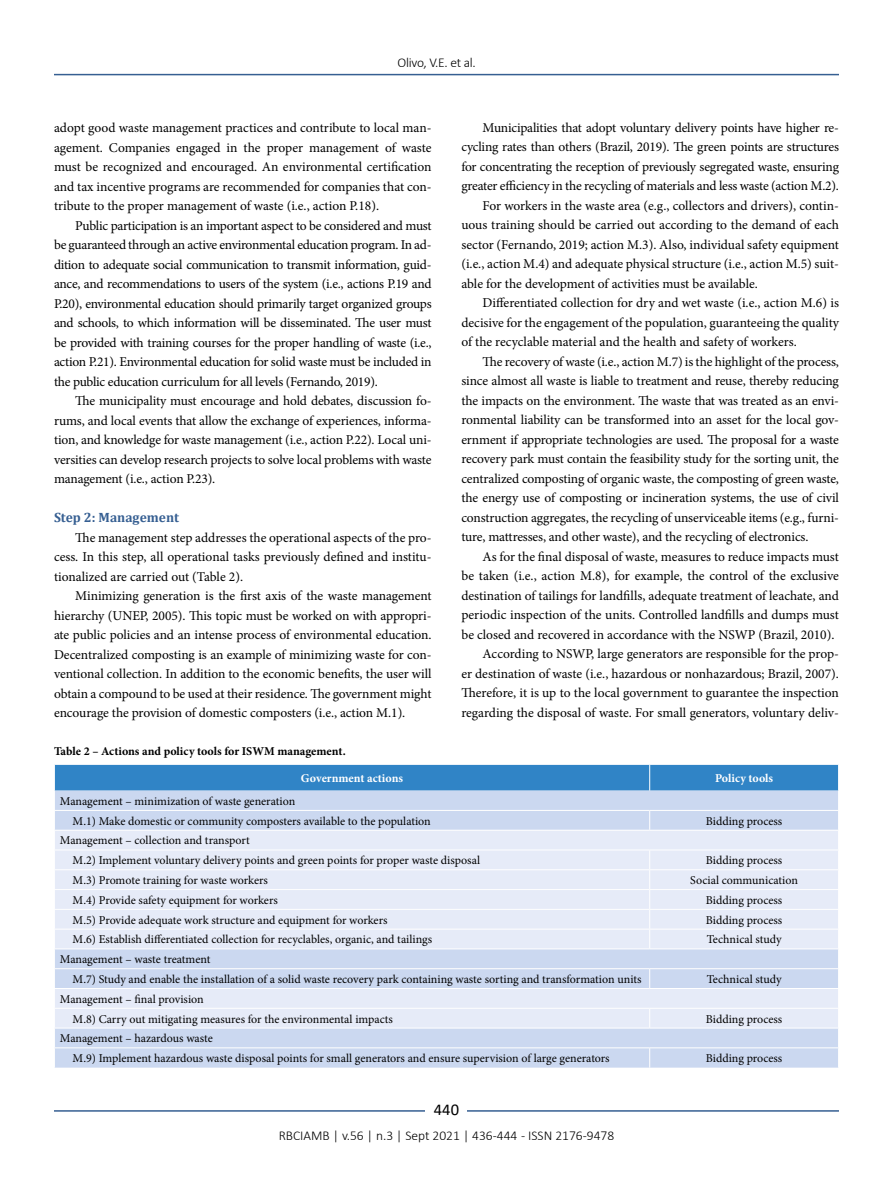
<style>
.page{position:relative;width:893px;height:1191px;background:#fff}
.page>*{position:absolute;margin:0;border:0;box-sizing:border-box;transform-origin:0 0}
.t1{font:16.5px "Calibri";color:#000}
.t2{font:13.5px/19.5px "Minion Pro";letter-spacing:-.01em;color:#000;text-align:justify}
.t3{font:300 13.5px "Calibri";color:#000}
.t4{font:700 13.5px "Cambria";color:#365f92}
.t5{font:300 13.5px "Calibri";letter-spacing:-.02em;color:#000}
.t6{font:12px/19.8px "Minion Pro";letter-spacing:-.005em;color:#000}
.t7{font:700 12px "Minion Pro";color:#000}
.t8{font:700 12px "Minion Pro";color:#fff}
</style>
<div class="page">
<hr style="left:54px;top:74px;width:785px;height:1px;background:#365f92">
<hr style="left:54px;top:1110px;width:785px;height:1px;background:#365f92">
<div style="left:426px;top:1096px;width:41px;height:26px;background:#fff"></div>
<svg style="left:54px;top:765px;width:785px;height:302px;background:#cddcf1"></svg>
<p class="t5" style="left:398px;top:54px;width:80px">Olivo, V.E. et al.</p>
<p class="t2" style="left:54px;top:118px;width:379px">adopt good waste management practices and contribute to local man&shy;agement. Companies engaged in the proper management of waste must be recognized and encouraged. An environmental certification and tax incentive programs are recommended for companies that con&shy;tribute to the proper management of waste (i.e., action P.18).</p>
<p class="t2" style="left:54px;top:215px;width:379px;text-indent:21px">Public participation is an important aspect to be considered and must be guaranteed through an active environmental education program. In ad&shy;dition to adequate social communication to transmit information, guid&shy;ance, and recommendations to users of the system (i.e., actions P.19 and P.20), environmental education should primarily target organized groups and schools, to which information will be disseminated. The user must be provided with training courses for the proper handling of waste (i.e., action P.21). Environmental education for solid waste must be included in the public education curriculum for all levels (Fernando, 2019).</p>
<p class="t2" style="left:54px;top:391px;width:379px;text-indent:21px">The municipality must encourage and hold debates, discussion fo&shy;rums, and local events that allow the exchange of experiences, informa&shy;tion, and knowledge for waste management (i.e., action P.22). Local uni&shy;versities can develop research projects to solve local problems with waste management (i.e., action P.23).</p>
<p class="t4" style="left:54px;top:508px;width:127px">Step 2: Management</p>
<p class="t2" style="left:54px;top:527px;width:379px;text-indent:21px">The management step addresses the operational aspects of the pro&shy;cess. In this step, all operational tasks previously defined and institu&shy;tionalized are carried out (Table 2).</p>
<p class="t2" style="left:54px;top:586px;width:379px;text-indent:21px">Minimizing generation is the first axis of the waste management hierarchy (UNEP, 2005). This topic must be worked on with appropri&shy;ate public policies and an intense process of environmental education.<br>Decentralized composting is an example of minimizing waste for con&shy;ventional collection. In addition to the economic benefits, the user will obtain a compound to be used at their residence. The government might encourage the provision of domestic composters (i.e., action M.1).</p>
<p class="t2" style="left:483px;top:118px;width:358px">Municipalities that adopt voluntary delivery points have higher re-</p>
<p class="t2" style="left:461px;top:137px;width:379px">cycling rates than others (Brazil, 2019). The green points are structures</p>
<p class="t2" style="left:461px;top:157px;width:379px">for concentrating the reception of previously segregated waste, ensuring</p>
<p class="t2" style="left:461px;top:176px;width:379px">greater efficiency in the recycling of materials and less waste (action M.2).</p>
<p class="t2" style="left:483px;top:196px;width:358px">For workers in the waste area (e.g., collectors and drivers), contin-</p>
<p class="t2" style="left:461px;top:215px;width:379px">uous training should be carried out according to the demand of each</p>
<p class="t2" style="left:461px;top:235px;width:379px">sector (Fernando, 2019; action M.3). Also, individual safety equipment</p>
<p class="t2" style="left:461px;top:254px;width:379px">(i.e., action M.4) and adequate physical structure (i.e., action M.5) suit-</p>
<p class="t2" style="left:461px;top:274px;width:298px">able for the development of activities must be available.</p>
<p class="t2" style="left:483px;top:293px;width:358px">Differentiated collection for dry and wet waste (i.e., action M.6) is</p>
<p class="t2" style="left:461px;top:313px;width:379px">decisive for the engagement of the population, guaranteeing the quality</p>
<p class="t2" style="left:461px;top:332px;width:337px">of the recyclable material and the health and safety of workers.</p>
<p class="t2" style="left:483px;top:352px;width:358px">The recovery of waste (i.e., action M.7) is the highlight of the process,</p>
<p class="t2" style="left:461px;top:371px;width:379px">since almost all waste is liable to treatment and reuse, thereby reducing</p>
<p class="t2" style="left:461px;top:391px;width:379px">the impacts on the environment. The waste that was treated as an envi-</p>
<p class="t2" style="left:461px;top:410px;width:379px">ronmental liability can be transformed into an asset for the local gov-</p>
<p class="t2" style="left:461px;top:430px;width:379px">ernment if appropriate technologies are used. The proposal for a waste</p>
<p class="t2" style="left:461px;top:449px;width:379px">recovery park must contain the feasibility study for the sorting unit, the</p>
<p class="t2" style="left:461px;top:469px;width:379px">centralized composting of organic waste, the composting of green waste,</p>
<p class="t2" style="left:461px;top:488px;width:379px">the energy use of composting or incineration systems, the use of civil</p>
<p class="t2" style="left:461px;top:508px;width:379px">construction aggregates, the recycling of unserviceable items (e.g., furni-</p>
<p class="t2" style="left:461px;top:527px;width:349px">ture, mattresses, and other waste), and the recycling of electronics.</p>
<p class="t2" style="left:483px;top:547px;width:358px">As for the final disposal of waste, measures to reduce impacts must</p>
<p class="t2" style="left:461px;top:566px;width:379px">be taken (i.e., action M.8), for example, the control of the exclusive</p>
<p class="t2" style="left:461px;top:586px;width:379px">destination of tailings for landfills, adequate treatment of leachate, and</p>
<p class="t2" style="left:461px;top:605px;width:379px">periodic inspection of the units. Controlled landfills and dumps must</p>
<p class="t2" style="left:461px;top:625px;width:375px">be closed and recovered in accordance with the NSWP (Brazil, 2010).</p>
<p class="t2" style="left:483px;top:644px;width:358px">According to NSWP, large generators are responsible for the prop-</p>
<p class="t2" style="left:461px;top:664px;width:379px">er destination of waste (i.e., hazardous or nonhazardous; Brazil, 2007).</p>
<p class="t2" style="left:461px;top:683px;width:379px">Therefore, it is up to the local government to guarantee the inspection</p>
<p class="t2" style="left:461px;top:703px;width:379px">regarding the disposal of waste. For small generators, voluntary deliv-</p>
<p class="t7" style="left:54px;top:743px;width:293px">Table 2 – Actions and policy tools for ISWM management.</p>
<p class="t8" style="left:301px;top:770px;width:104px">Government actions</p>
<p class="t8" style="left:715px;top:770px;width:60px">Policy tools</p>
<p class="t6" style="left:73px;top:791px;width:360px;text-indent:-13px">Management – minimization of waste generation<br>M.1) Make domestic or community composters available to the population</p>
<p class="t6" style="left:706px;top:811px;width:78px">Bidding process</p>
<p class="t6" style="left:73px;top:830px;width:409px;text-indent:-13px">Management – collection and transport<br>M.2) Implement voluntary delivery points and green points for proper waste disposal</p>
<p class="t6" style="left:706px;top:850px;width:78px">Bidding process</p>
<p class="t6" style="left:73px;top:870px;width:197px">M.3) Promote training for waste workers</p>
<p class="t6" style="left:690px;top:870px;width:109px">Social communication</p>
<p class="t6" style="left:73px;top:890px;width:207px">M.4) Provide safety equipment for workers</p>
<p class="t6" style="left:706px;top:890px;width:78px">Bidding process</p>
<p class="t6" style="left:73px;top:910px;width:316px">M.5) Provide adequate work structure and equipment for workers</p>
<p class="t6" style="left:706px;top:910px;width:78px">Bidding process</p>
<p class="t6" style="left:73px;top:929px;width:361px">M.6) Establish differentiated collection for recyclables, organic, and tailings</p>
<p class="t6" style="left:707px;top:929px;width:76px">Technical study</p>
<p class="t6" style="left:73px;top:949px;width:570px;text-indent:-13px">Management – waste treatment<br>M.7) Study and enable the installation of a solid waste recovery park containing waste sorting and transformation units</p>
<p class="t6" style="left:707px;top:969px;width:76px">Technical study</p>
<p class="t6" style="left:73px;top:989px;width:322px;text-indent:-13px">Management – final provision<br>M.8) Carry out mitigating measures for the environmental impacts</p>
<p class="t6" style="left:73px;top:1028px;width:538px;text-indent:-13px">Management – hazardous waste<br>M.9) Implement hazardous waste disposal points for small generators and ensure supervision of large generators</p>
<p class="t1" style="left:434px;top:1098px;width:27px">440</p>
<p class="t3" style="left:279px;top:1126px;width:337px">RBCIAMB | v.56 | n.3 | Sept 2021 | 436-444 - ISSN 2176-9478</p>
<p class="t6" style="left:706px;top:1008px;width:78px">Bidding process</p>
<p class="t6" style="left:706px;top:1048px;width:78px">Bidding process</p>
</div>
